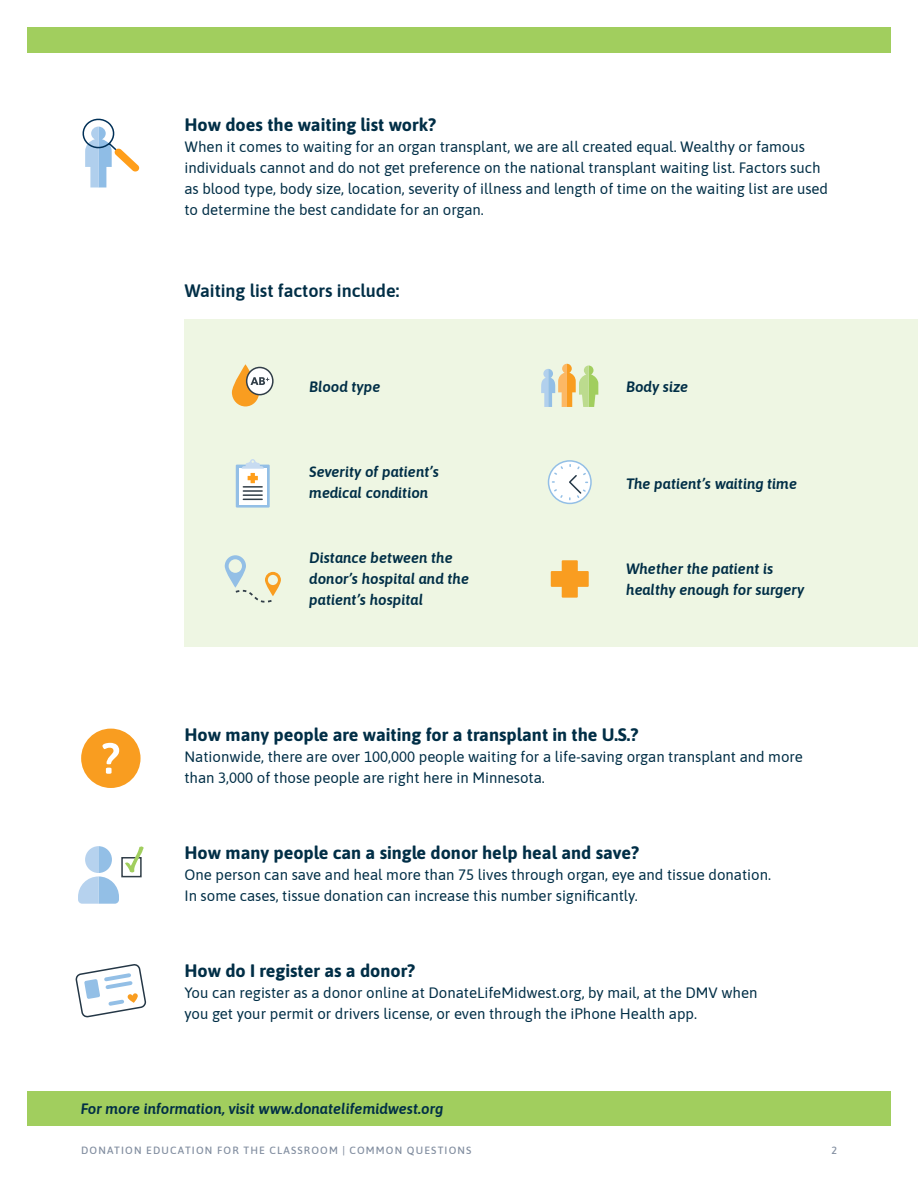
<style>
.page{position:relative;width:918px;height:1188px;background:#fff}
.page>*{position:absolute;margin:0;border:0;box-sizing:border-box;transform-origin:0 0}
.t1{font:700 18px "Asap";color:#002e46}
.t2{font:600 18px "Asap";color:#002e46}
.t3{font:15px/21px "Asap";color:#002e46}
.t4{font:italic 600 15px/21px "Asap";color:#002e46}
.t5{font:500 10.5px "Asap";letter-spacing:.11em;color:#828ea0}
</style>
<div class="page">
<div style="left:27px;top:27px;width:864px;height:25px;background:#a1ce5e"></div>
<div style="left:184px;top:320px;width:734px;height:327px;background:#eef6e3"></div>
<svg style="left:225px;top:555px;width:56px;height:48px"></svg>
<div style="left:562px;top:560px;width:16px;height:38px;background:#f99d20"></div>
<div style="left:551px;top:571px;width:38px;height:16px;background:#f99d20"></div>
<svg style="left:541px;top:364px;width:57px;height:43px"></svg>
<svg style="left:82px;top:118px;width:58px;height:69px"></svg>
<svg style="left:247px;top:367px;width:26px;height:28px"></svg>
<div style="left:246px;top:367px;width:28px;height:28px;border:2px solid #313e48;border-radius:50%"></div>
<svg style="left:232px;top:364px;width:37px;height:42px"></svg>
<div style="left:548px;top:460px;width:44px;height:44px;border:2px solid #93bfe6;border-radius:50%"></div>
<svg style="left:551px;top:463px;width:38px;height:38px"></svg>
<svg style="left:78px;top:846px;width:41px;height:58px"></svg>
<div style="left:121px;top:857px;width:21px;height:20px;background:#fff;border:2px solid #313e48"></div>
<svg style="left:125px;top:846px;width:19px;height:26px"></svg>
<svg style="left:76px;top:964px;width:71px;height:53px"></svg>
<div style="left:236px;top:465px;width:34px;height:43px;background:#93bfe6"></div>
<div style="left:239px;top:468px;width:28px;height:37px;background:#fff"></div>
<svg style="left:242px;top:459px;width:22px;height:10px"></svg>
<svg style="left:243px;top:486px;width:19px;height:14px"></svg>
<svg style="left:251px;top:473px;width:4px;height:10px"></svg>
<hr style="left:248px;top:476px;width:10px;height:4px;background:#ff9e1a">
<div style="left:81px;top:729px;width:60px;height:59px;background:#f99d20;border-radius:50%"></div>
<svg style="left:102px;top:743px;width:17px;height:31px"></svg>
<div style="left:27px;top:1091px;width:864px;height:35px;background:#a1ce5e"></div>
<p class="t1" style="left:184px;top:112px;width:253px">How does the waiting list work?</p>
<p class="t3" style="left:184px;top:136px;width:645px">When it comes to waiting for an organ transplant, we are all created equal. Wealthy or famous individuals cannot and do not get preference on the national transplant waiting list. Factors such as blood type, body size, location, severity of illness and length of time on the waiting list are used to determine the best candidate for an organ.</p>
<p class="t2" style="left:184px;top:278px;width:216px">Waiting list factors include:</p>
<p class="t4" style="left:309px;top:375px;width:73px">Blood type</p>
<p class="t4" style="left:626px;top:375px;width:64px">Body size</p>
<p class="t4" style="left:309px;top:461px;width:131px">Severity of patient’s medical condition</p>
<p class="t4" style="left:309px;top:546px;width:161px">Distance between the donor’s hospital and the patient’s hospital</p>
<p class="t4" style="left:626px;top:472px;width:172px">The patient’s waiting time</p>
<p class="t4" style="left:626px;top:558px;width:180px">Whether the patient is healthy enough for surgery</p>
<p class="t1" style="left:184px;top:722px;width:456px">How many people are waiting for a transplant in the U.S.?</p>
<p class="t3" style="left:184px;top:746px;width:620px">Nationwide, there are over 100,000 people waiting for a life-saving organ transplant and more than 3,000 of those people are right here in Minnesota.</p>
<p class="t1" style="left:184px;top:840px;width:456px">How many people can a single donor help heal and save?</p>
<p class="t3" style="left:184px;top:863px;width:588px">One person can save and heal more than 75 lives through organ, eye and tissue donation.<br>In some cases, tissue donation can increase this number significantly.</p>
<p class="t1" style="left:184px;top:958px;width:232px">How do I register as a donor?</p>
<p class="t3" style="left:184px;top:981px;width:575px">You can register as a donor online at DonateLifeMidwest.org, by mail, at the DMV when you get your permit or drivers license, or even through the iPhone Health app.</p>
<p class="t4" style="left:81px;top:1097px;width:364px">For more information, visit www.donatelifemidwest.org</p>
<p class="t5" style="left:81px;top:1143px;width:392px">DONATION EDUCATION FOR THE CLASSROOM | COMMON QUESTIONS</p>
<p class="t5" style="left:831px;top:1143px;width:7px">2</p>
</div>
